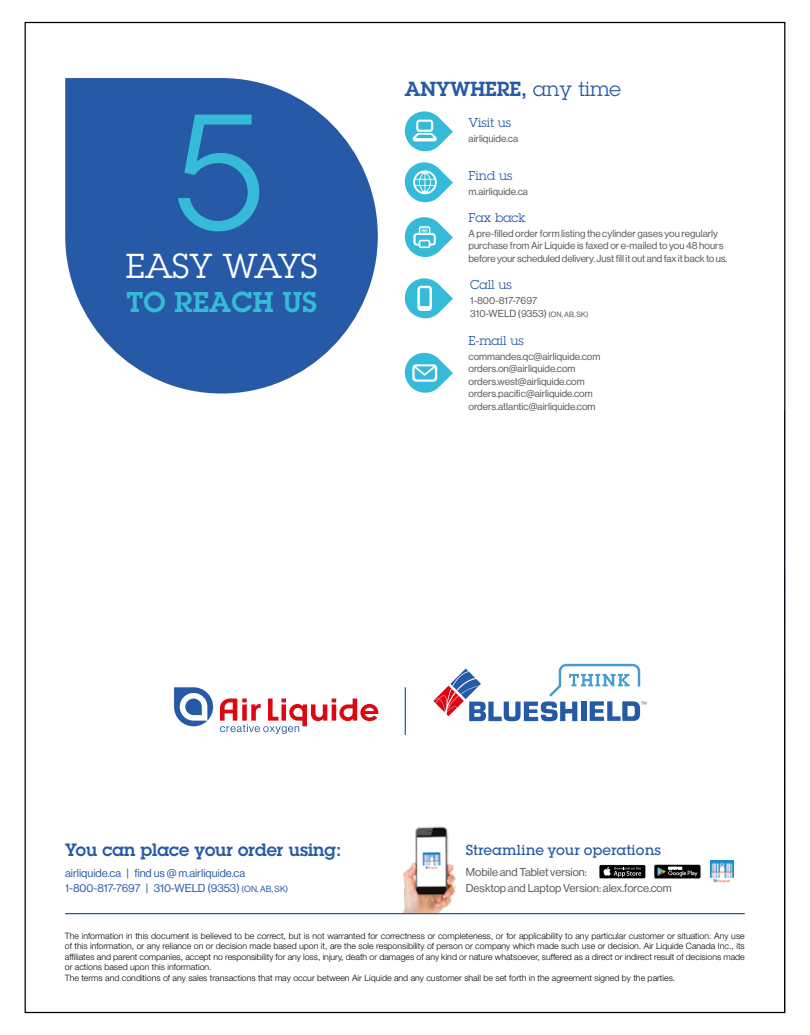
<style>
.page{position:relative;width:810px;height:1035px;background:#fff}
.page>*{position:absolute;margin:0;border:0;box-sizing:border-box;transform-origin:0 0}
.t1{font:160.5px "Lubalin Graph Std";color:#35bbd7}
.t2{font:33.88px "Lubalin Graph Std";color:#fff}
.t3{font:600 28px "Lubalin Graph Std";letter-spacing:.01em;color:#35bbd7}
.t4{font:600 20px "Lubalin Graph Std";color:#265aa6}
.t5{font:600 17.5px "Lubalin Graph Std";color:#265aa6}
.t6{font:500 14.12px "Lubalin Graph Std";color:#265aa6}
.t7{font:12.5px "Lubalin Graph Std";color:#265aa6}
.t8{font:11.25px/15px "N Haas Grotesk DS Std 55 Rg";color:#265aa6}
.t9{font:11.25px/16.1px "N Haas Grotesk DS Std 55 Rg";color:#575756}
.t10{font:10px/12.5px "N Haas Grotesk DS Std 55 Rg";color:#575756}
.t11{font:300 8.75px/10.5px "Helvetica Neue";color:#000}
.s1{font-weight:400}
.s2{font-size:7.5px}
.s3{font-size:8.75px}
</style>
<div class="page">
<svg style="left:65px;top:78px;width:313px;height:316px;fill:#265aa6"></svg>
<svg style="left:404px;top:217px;width:49px;height:40px"></svg>
<svg style="left:404px;top:162px;width:49px;height:41px"></svg>
<svg style="left:404px;top:111px;width:49px;height:41px"></svg>
<svg style="left:404px;top:278px;width:49px;height:41px"></svg>
<svg style="left:404px;top:352px;width:49px;height:41px"></svg>
<svg style="left:174px;top:687px;width:39px;height:39px"></svg>
<svg style="left:220px;top:699px;width:158px;height:35px"></svg>
<img style="left:403px;top:826px;width:53px;height:87px">
<img style="left:710px;top:860px;width:24px;height:23px">
<svg style="left:654px;top:865px;width:47px;height:14px"></svg>
<svg style="left:599px;top:865px;width:47px;height:14px"></svg>
<div style="left:600px;top:865px;width:45px;height:13px;background:#000"></div>
<svg style="left:603px;top:867px;width:38px;height:10px"></svg>
<svg style="left:434px;top:663px;width:213px;height:58px"></svg>
<hr style="left:785px;top:412px;width:1px;height:600px;background:#265aa6">
<hr style="left:65px;top:913px;width:680px;height:1px;background:#265aa6">
<hr style="left:405px;top:687px;width:1px;height:48px;background:#265aa6">
<h1 class="t1" style="left:173px;top:72px;width:95px">5</h1>
<h2 class="t2" style="left:126px;top:245px;width:193px">EASY WAYS</h2>
<h3 class="t3" style="left:127px;top:283px;width:192px">TO REACH US</h3>
<h3 class="t4" style="left:405px;top:76px;width:218px">ANYWHERE, <span class="s1">any time</span></h3>
<h3 class="t7" style="left:469px;top:115px;width:44px">Visit us</h3>
<p class="t10" style="left:469px;top:133px;width:51px">airliquide.ca</p>
<h3 class="t7" style="left:469px;top:168px;width:45px">Find us</h3>
<p class="t10" style="left:469px;top:186px;width:61px">m.airliquide.ca</p>
<h3 class="t7" style="left:469px;top:209px;width:59px">Fax back</h3>
<p class="t10" style="left:469px;top:227px;width:260px">A pre-filled order form listing the cylinder gases you regularly purchase from Air Liquide is faxed or e-mailed to you 48 hours before your scheduled delivery. Just fill it out and fax it back to us.</p>
<h3 class="t7" style="left:470px;top:277px;width:43px">Call us</h3>
<p class="t10" style="left:470px;top:294px;width:120px">1-800-817-7697<br>310-WELD (9353) <span class="s2">(ON, AB, SK)</span></p>
<h3 class="t7" style="left:469px;top:332px;width:56px">E-mail us</h3>
<p class="t10" style="left:469px;top:350px;width:133px">commandes.qc@airliquide.com orders.on@airliquide.com orders.west@airliquide.com orders.pacific@airliquide.com orders.atlantic@airliquide.com</p>
<h3 class="t5" style="left:65px;top:838px;width:278px">You can place your order using:</h3>
<p class="t8" style="left:65px;top:866px;width:225px">airliquide.ca | find us @ m.airliquide.ca<br>1-800-817-7697 | 310-WELD (9353) <span class="s3">(ON, AB, SK)</span></p>
<h3 class="t6" style="left:466px;top:841px;width:197px">Streamline your operations</h3>
<p class="t9" style="left:466px;top:864px;width:207px">Mobile and Tablet version:<br>Desktop and Laptop Version: alex.force.com</p>
<p class="t11" style="left:65px;top:930px;width:681px">The information in this document is believed to be correct, but is not warranted for correctness or completeness, or for applicability to any particular customer or situation. Any use of this information, or any reliance on or decision made based upon it, are the sole responsibility of person or company which made such use or decision. Air Liquide Canada Inc., its affiliates and parent companies, accept no responsibility for any loss, injury, death or damages of any kind or nature whatsoever, suffered as a direct or indirect result of decisions made or actions based upon this information.<br>The terms and conditions of any sales transactions that may occur between Air Liquide and any customer shall be set forth in the agreement signed by the parties.</p>
</div>
